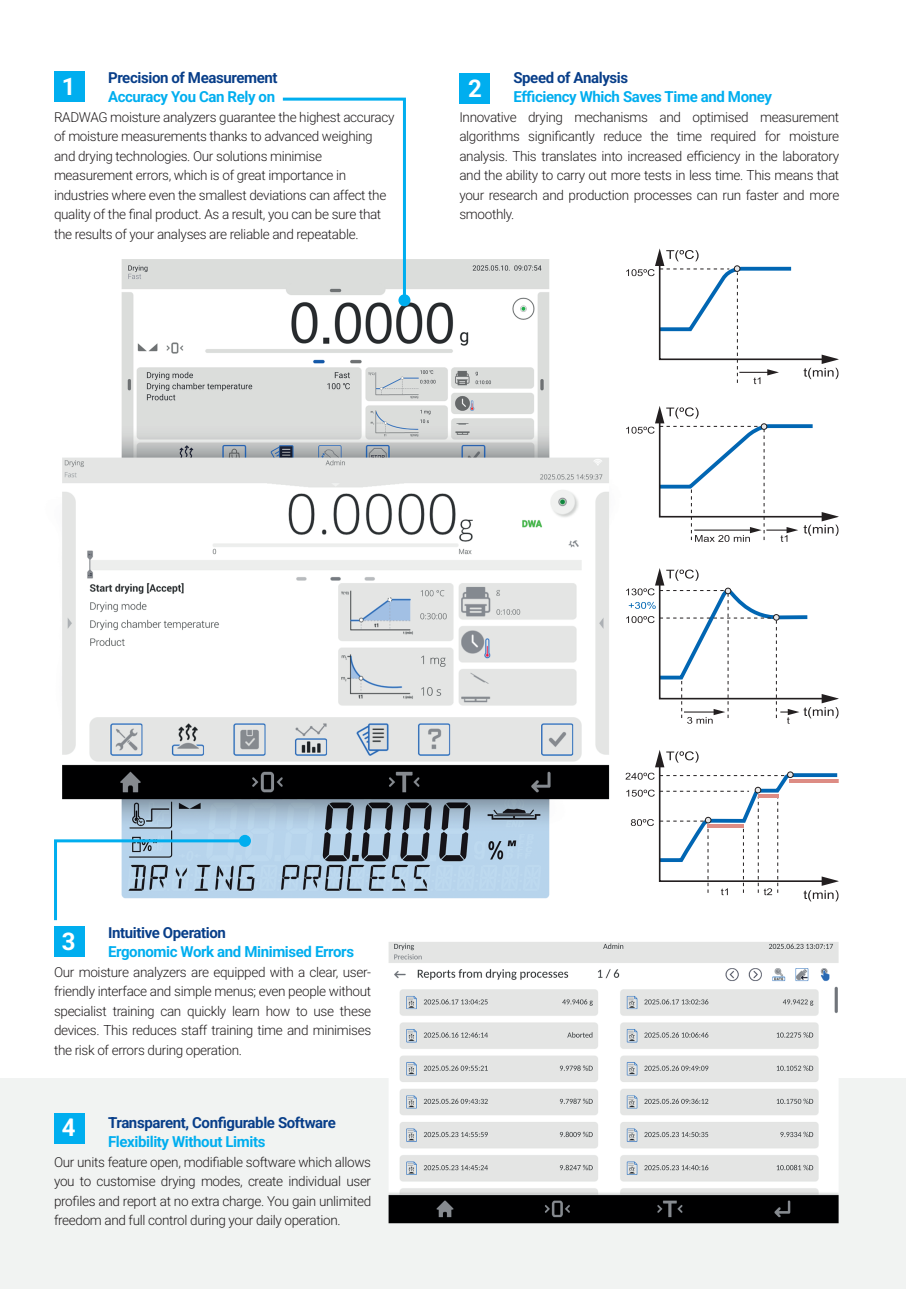
<style>
.page{position:relative;width:906px;height:1289px;background:#fff}
.page>*{position:absolute;margin:0;border:0;box-sizing:border-box;transform-origin:0 0}
.t1{font:700 24px "Roboto";color:#fff}
.t2{font:700 15px "Roboto";letter-spacing:-.025em;color:#00aeef}
.t3{font:700 15px "Roboto";letter-spacing:-.025em;color:#083e89}
.t4{font:300 13.5px/19.5px "Roboto";letter-spacing:-.025em;color:#231f20;text-align:justify}
</style>
<div class="page">
<img style="left:0;top:71px;width:906px;height:1217px">
<img style="left:0;top:71px;width:16px;height:119px">
<div style="left:54px;top:71px;width:30px;height:31px;background:#00aeef"></div>
<div style="left:54px;top:926px;width:30px;height:30px;background:#00aeef"></div>
<div style="left:54px;top:1112px;width:30px;height:31px;background:#00aeef"></div>
<div style="left:459px;top:73px;width:30px;height:30px;background:#00aeef"></div>
<svg style="left:626px;top:248px;width:213px;height:136px"></svg>
<svg style="left:626px;top:406px;width:213px;height:136px"></svg>
<svg style="left:627px;top:569px;width:210px;height:153px"></svg>
<svg style="left:627px;top:749px;width:210px;height:152px"></svg>
<svg style="left:52px;top:837px;width:196px;height:86px"></svg>
<div style="left:239px;top:834px;width:12px;height:12px;background:#00aeef;border-radius:50%"></div>
<svg style="left:280px;top:96px;width:127px;height:207px"></svg>
<div style="left:398px;top:294px;width:12px;height:12px;background:#00aeef;border-radius:50%"></div>
<p class="t3" style="left:108px;top:67px;width:171px">Precision of Measurement</p>
<p class="t2" style="left:108px;top:86px;width:169px">Accuracy You Can Rely on</p>
<p class="t4" style="left:54px;top:106px;width:342px;text-align:left">RADWAG moisture analyzers guarantee the highest accuracy of moisture measurements thanks to advanced weighing and drying technologies. Our solutions minimise measurement errors, which is of great importance in industries where even the smallest deviations can affect the quality of the final product. As a result, you can be sure that the results of your analyses are reliable and repeatable.</p>
<h1 class="t1" style="left:62px;top:69px;width:15px">1</h1>
<p class="t3" style="left:513px;top:67px;width:116px">Speed of Analysis</p>
<p class="t2" style="left:513px;top:86px;width:260px">Efficiency Which Saves Time and Money</p>
<p class="t4" style="left:459px;top:106px;width:381px">Innovative drying mechanisms and optimised measurement algorithms significantly reduce the time required for moisture analysis. This translates into increased efficiency in the laboratory and the ability to carry out more tests in less time. This means that your research and production processes can run faster and more smoothly.</p>
<h1 class="t1" style="left:468px;top:71px;width:15px">2</h1>
<p class="t3" style="left:108px;top:921px;width:119px">Intuitive Operation</p>
<p class="t2" style="left:108px;top:941px;width:247px">Ergonomic Work and Minimised Errors</p>
<p class="t4" style="left:54px;top:961px;width:319px">Our moisture analyzers are equipped with a clear, user&shy;friendly interface and simple menus; even people without specialist training can quickly learn how to use these devices. This reduces staff training time and minimises the risk of errors during operation.</p>
<h1 class="t1" style="left:62px;top:924px;width:15px">3</h1>
<p class="t3" style="left:108px;top:1111px;width:229px">Transparent, Configurable Software</p>
<p class="t2" style="left:108px;top:1131px;width:159px">Flexibility Without Limits</p>
<p class="t4" style="left:54px;top:1151px;width:319px">Our units feature open, modifiable software which allows you to customise drying modes, create individual user profiles and report at no extra charge. You gain unlimited freedom and full control during your daily operation.</p>
<h1 class="t1" style="left:62px;top:1110px;width:15px">4</h1>
</div>
